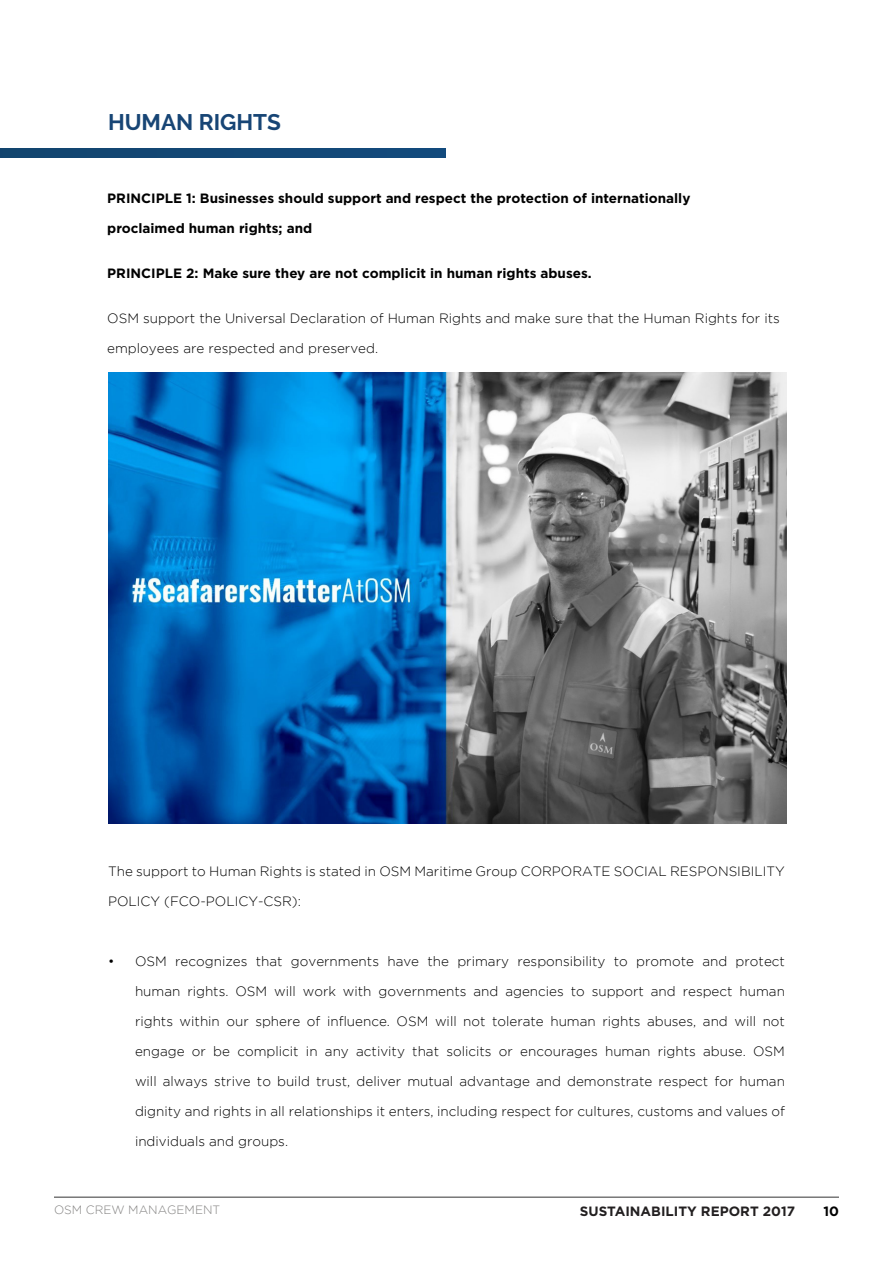
<style>
.page{position:relative;width:893px;height:1263px;background:#fff}
.page>*{position:absolute;margin:0;border:0;box-sizing:border-box;transform-origin:0 0}
.t1{font:700 22.5px "Raleway";color:#174575}
.t2{font:300 13.5px "Gotham";color:#000}
.t3{font:700 13.5px "Gotham";color:#000}
.t4{font:700 13.5px "Gotham";color:#221f20}
.t5{font:300 12px "Gotham";color:#828180}
</style>
<div class="page">
<hr style="left:54px;top:1196px;width:785px;height:2px;background:#777">
<div style="left:0;top:148px;width:446px;height:9px;background:#134775"></div>
<img style="left:108px;top:372px;width:678px;height:451px">
<h1 class="t1" style="left:108px;top:109px;width:174px">HUMAN RIGHTS</h1>
<p class="t3" style="left:107px;top:190px;width:585px">PRINCIPLE 1: Businesses should support and respect the protection of internationally</p>
<p class="t3" style="left:107px;top:220px;width:206px">proclaimed human rights; and</p>
<p class="t3" style="left:107px;top:265px;width:486px">PRINCIPLE 2: Make sure they are not complicit in human rights abuses.</p>
<p class="t2" style="left:107px;top:311px;width:674px">OSM support the Universal Declaration of Human Rights and make sure that the Human Rights for its</p>
<p class="t2" style="left:107px;top:341px;width:272px">employees are respected and preserved.</p>
<p class="t2" style="left:108px;top:864px;width:678px">The support to Human Rights is stated in OSM Maritime Group CORPORATE SOCIAL RESPONSIBILITY</p>
<p class="t2" style="left:108px;top:894px;width:194px">POLICY (FCO-POLICY-CSR):</p>
<p class="t2" style="left:108px;top:954px;width:678px">• OSM recognizes that governments have the primary responsibility to promote and protect</p>
<p class="t2" style="left:135px;top:984px;width:651px">human rights. OSM will work with governments and agencies to support and respect human</p>
<p class="t2" style="left:135px;top:1014px;width:651px">rights within our sphere of influence. OSM will not tolerate human rights abuses, and will not</p>
<p class="t2" style="left:135px;top:1044px;width:651px">engage or be complicit in any activity that solicits or encourages human rights abuse. OSM</p>
<p class="t2" style="left:135px;top:1074px;width:651px">will always strive to build trust, deliver mutual advantage and demonstrate respect for human</p>
<p class="t2" style="left:135px;top:1104px;width:651px">dignity and rights in all relationships it enters, including respect for cultures, customs and values of</p>
<p class="t2" style="left:135px;top:1134px;width:155px">individuals and groups.</p>
<p class="t5" style="left:54px;top:1203px;width:168px">OSM CREW MANAGEMENT</p>
<p class="t4" style="left:580px;top:1202px;width:217px">SUSTAINABILITY REPORT 2017</p>
<p class="t3" style="left:823px;top:1202px;width:17px">10</p>
</div>
